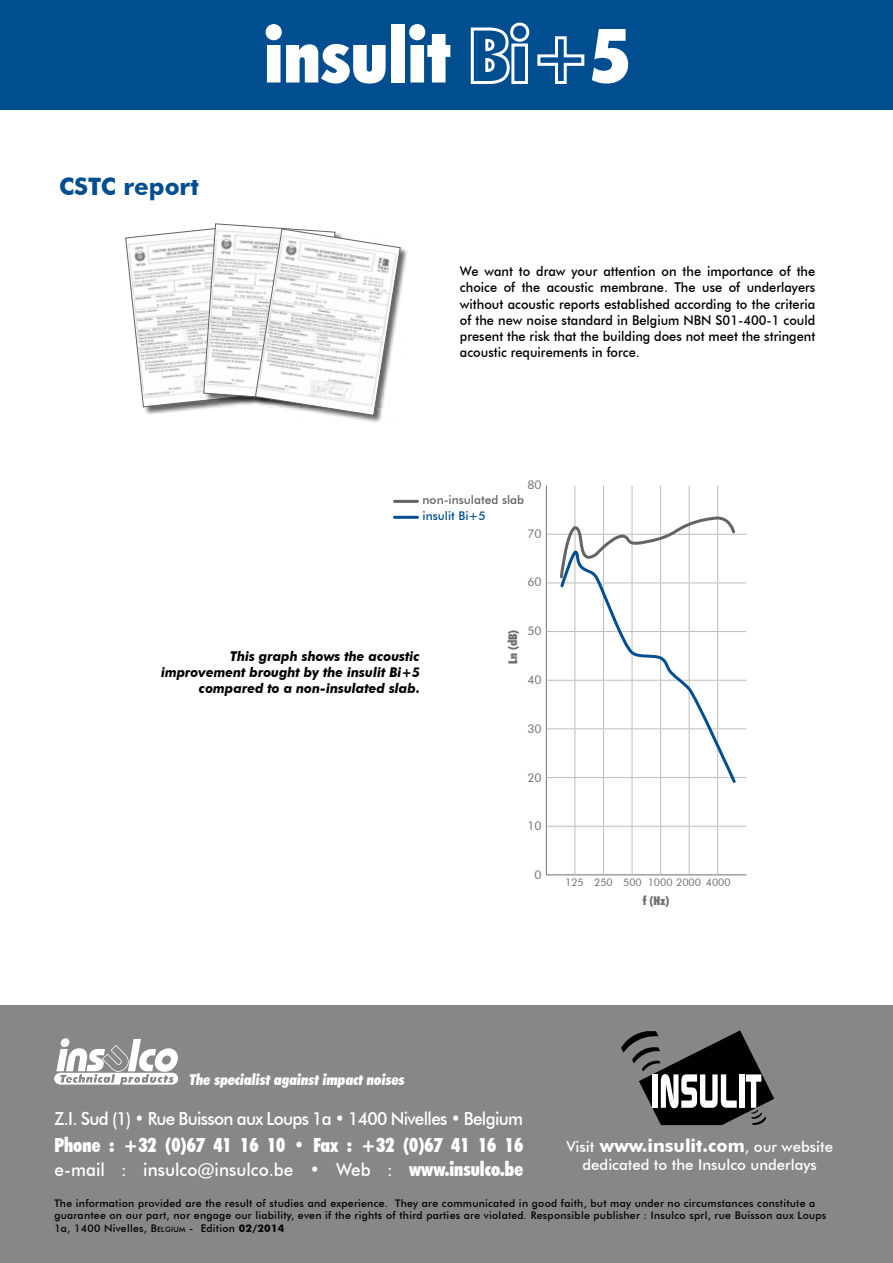
<style>
.page{position:relative;width:893px;height:1263px;background:#fff}
.page>*{position:absolute;margin:0;border:0;box-sizing:border-box;transform-origin:0 0}
.t1{font:900 condensed 75px "Futura BT";color:#fff}
.Titre_gras{font:700 24px "Futura BT";color:#004d8f}
.t2{font:900 condensed 19.5px "Futura BT";color:#fff;scale:.95 1}
.t3{font:500 18px "Futura BT";letter-spacing:-.04em;color:#fff;scale:.95 1}
.t4{font:500 18px "Futura BT";color:#fff;scale:.95 1}
.t5{font:500 15px/18px "Futura BT";color:#fff;text-align:center}
.t6{font:900 condensed 15px "Futura BT";color:#fff}
.Titre_gras-2{font:500 13.5px/16.2px "Futura BT";color:#000;text-align:justify;scale:.95 1}
.Titre_gras-3{font:italic 700 13.5px/16.2px "Futura BT";color:#000;text-align:right;scale:.95 1}
.Titre_gras-4{font:12px "Futura BT";color:#706f6f}
.t7{font:500 12px "Futura BT";color:#646363}
.t8{font:500 12px "Futura BT";color:#004d8f}
.t9{font:900 condensed 12px "Futura BT";color:#706f6f}
.t10{font:500 10.5px/12.6px "Futura BT";letter-spacing:.025em;color:#000}
.Titre_gras-5{font:10.5px "Futura BT";color:#706f6f}
.s1{font-weight:900;font-stretch:condensed;font-size:19.5px}
.s2{font-weight:700;font-size:18px}
.s3{font-style:inherit}
.s4{font-size:7.35px}
.s5{font-weight:700}
</style>
<div class="page">
<div style="left:0;top:1005px;width:893px;height:258px;background:#878787"></div>
<div style="left:0;top:0;width:893px;height:109px;background:#004d8f"></div>
<svg style="left:470px;top:22px;width:115px;height:62px"></svg>
<svg style="left:621px;top:1030px;width:153px;height:96px"></svg>
<svg style="left:54px;top:1038px;width:124px;height:46px"></svg>
<div style="left:256px;top:229px;width:153px;height:195px;background:#000;opacity:.6"></div>
<svg style="left:125px;top:223px;width:276px;height:193px"></svg>
<hr style="left:546px;top:486px;width:1px;height:48px;background:#706f6f">
<hr style="left:546px;top:534px;width:1px;height:49px;background:#706f6f">
<hr style="left:546px;top:583px;width:1px;height:48px;background:#706f6f">
<hr style="left:546px;top:631px;width:1px;height:49px;background:#706f6f">
<hr style="left:546px;top:680px;width:1px;height:49px;background:#706f6f">
<hr style="left:546px;top:729px;width:1px;height:48px;background:#706f6f">
<hr style="left:546px;top:777px;width:1px;height:49px;background:#706f6f">
<hr style="left:546px;top:826px;width:1px;height:48px;background:#706f6f">
<svg style="left:546px;top:874px;width:200px;height:1px"></svg>
<hr style="left:575px;top:486px;width:1px;height:48px;background:#bcbcbc">
<hr style="left:603px;top:486px;width:1px;height:48px;background:#bcbcbc">
<hr style="left:632px;top:486px;width:1px;height:48px;background:#bcbcbc">
<hr style="left:660px;top:486px;width:1px;height:48px;background:#bcbcbc">
<hr style="left:689px;top:486px;width:1px;height:48px;background:#bcbcbc">
<hr style="left:717px;top:486px;width:1px;height:48px;background:#bcbcbc">
<hr style="left:575px;top:778px;width:1px;height:48px;background:#bcbcbc">
<hr style="left:603px;top:778px;width:1px;height:48px;background:#bcbcbc">
<hr style="left:632px;top:778px;width:1px;height:48px;background:#bcbcbc">
<hr style="left:660px;top:778px;width:1px;height:48px;background:#bcbcbc">
<hr style="left:689px;top:778px;width:1px;height:48px;background:#bcbcbc">
<hr style="left:717px;top:778px;width:1px;height:48px;background:#bcbcbc">
<hr style="left:575px;top:826px;width:1px;height:48px;background:#bcbcbc">
<hr style="left:603px;top:826px;width:1px;height:48px;background:#bcbcbc">
<hr style="left:632px;top:826px;width:1px;height:48px;background:#bcbcbc">
<hr style="left:660px;top:826px;width:1px;height:48px;background:#bcbcbc">
<hr style="left:689px;top:826px;width:1px;height:48px;background:#bcbcbc">
<svg style="left:547px;top:826px;width:199px;height:1px"></svg>
<hr style="left:717px;top:826px;width:1px;height:48px;background:#bcbcbc">
<hr style="left:394px;top:500px;width:23px;height:3px;background:#646363">
<hr style="left:394px;top:516px;width:23px;height:3px;background:#004d8f">
<svg style="left:547px;top:515px;width:199px;height:269px"></svg>
<p class="Titre_gras" style="left:59px;top:172px;width:141px">CSTC report</p>
<p class="t1" style="left:264px;top:10px;width:188px">insulit</p>
<p class="t1" style="left:592px;top:10px;width:38px">5</p>
<p class="Titre_gras-2" style="left:460px;top:263px;width:376px">We want to draw your attention on the importance of the choice of the acoustic membrane. The use of underlayers without acoustic reports established according to the criteria of the new noise standard in Belgium NBN S01-400-1 could present the risk that the building does not meet the stringent acoustic requirements in force.</p>
<p class="Titre_gras-4" style="left:527px;top:477px;width:16px">80</p>
<p class="t7" style="left:423px;top:492px;width:103px">non-insulated slab</p>
<p class="t8" style="left:423px;top:508px;width:65px">insulit Bi+5</p>
<p class="Titre_gras-4" style="left:527px;top:526px;width:16px">70</p>
<p class="Titre_gras-4" style="left:527px;top:575px;width:16px">60</p>
<p class="Titre_gras-3" style="left:161px;top:648px;width:274px">This graph shows the acoustic improvement brought by the insulit Bi+5 compared to a non-insulated slab.</p>
<p class="t9" style="left:505px;top:664px;width:36px;rotate:-90deg">Ln (dB)</p>
<p class="Titre_gras-4" style="left:527px;top:624px;width:16px">50</p>
<p class="Titre_gras-4" style="left:527px;top:672px;width:16px">40</p>
<p class="Titre_gras-4" style="left:527px;top:721px;width:16px">30</p>
<p class="Titre_gras-4" style="left:527px;top:770px;width:16px">20</p>
<p class="Titre_gras-4" style="left:527px;top:819px;width:16px">10</p>
<p class="Titre_gras-4" style="left:534px;top:867px;width:9px">0</p>
<p class="Titre_gras-5" style="left:565px;top:876px;width:20px">125</p>
<p class="Titre_gras-5" style="left:594px;top:876px;width:20px">250</p>
<p class="Titre_gras-5" style="left:623px;top:876px;width:20px">500</p>
<p class="Titre_gras-5" style="left:648px;top:876px;width:55px">1000 2000</p>
<p class="Titre_gras-5" style="left:706px;top:876px;width:26px">4000</p>
<p class="t9" style="left:643px;top:893px;width:28px">f (Hz)</p>
<p class="t6" style="left:189px;top:1070px;width:219px">The specialist against impact noises</p>
<p class="t3" style="left:54px;top:1107px;width:495px">Z.I. Sud (1) • Rue Buisson aux Loups 1a • 1400 Nivelles • Belgium</p>
<p class="t2" style="left:54px;top:1134px;width:495px">Phone : +32 (0)67 41 16 10 • Fax : +32 (0)67 41 16 16</p>
<p class="t4" style="left:54px;top:1158px;width:495px">e-mail : insulco@insulco.be • Web : <span class="s1">www.insulco.be</span></p>
<p class="t5" style="left:566px;top:1137px;width:268px">Visit <span class="s2">www.insulit.com</span>, our website dedicated to the Insulco underlays</p>
<p class="t10" style="left:54px;top:1196px;width:774px">The information provided are the result of studies and experience. They are communicated in good faith, but may under no circumstances constitute a guarantee on our part, nor engage our liability, even if the rights of third parties are violated. Responsible publisher : Insulco sprl, rue Buisson aux Loups<br>1a, 1400 Nivelles, <span class="s3">B</span><span class="s4">ELGIUM</span> - Edition <span class="s5">02/2014</span></p>
</div>
